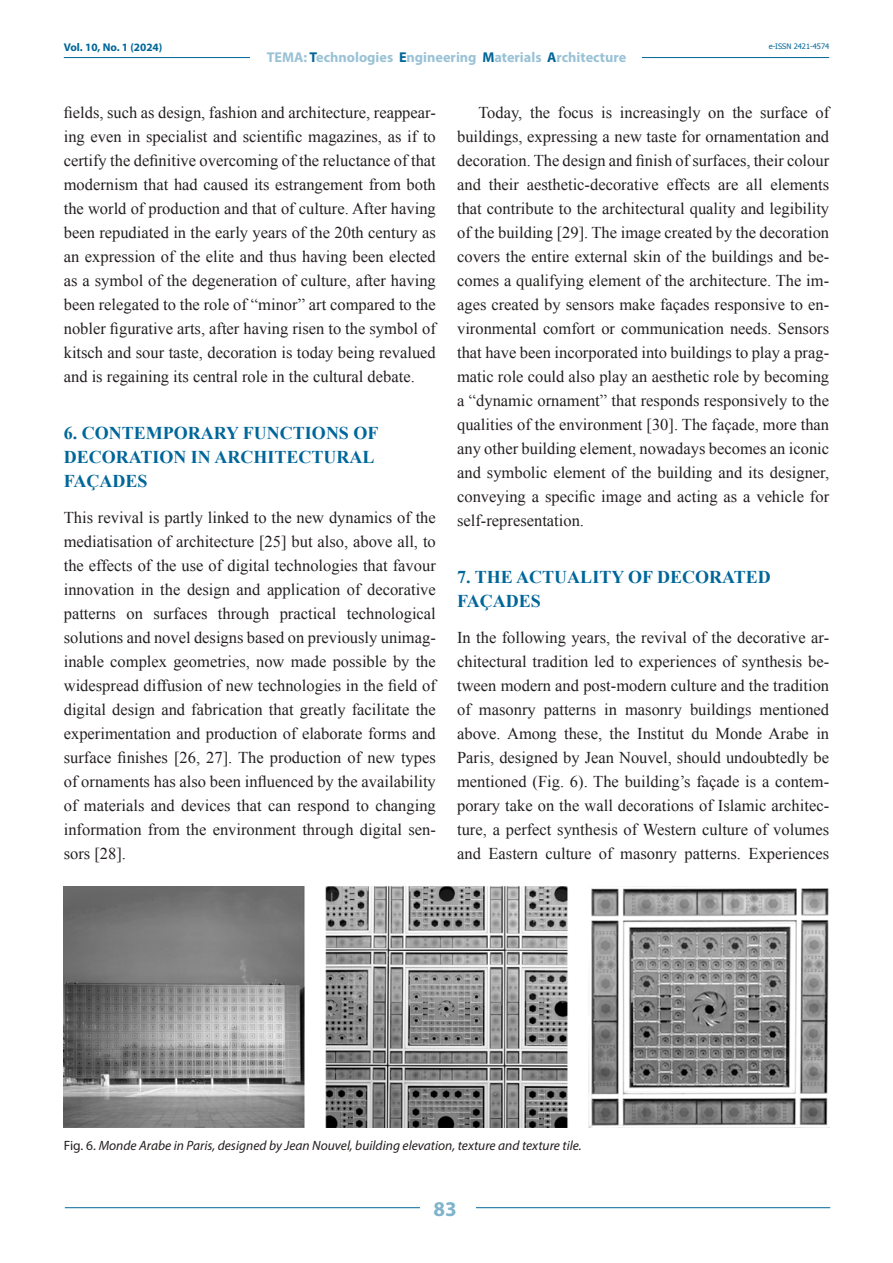
<style>
.page{position:relative;width:893px;height:1263px;background:#fff}
.page>*{position:absolute;margin:0;border:0;box-sizing:border-box;transform-origin:0 0}
.t1{font:700 21px "Myriad Pro";color:#80b3cc}
.t2{font:700 18px/24px "Times New Roman";color:#069}
.t3{font:16.5px/24px "Times New Roman";color:#241f1f;text-align:justify}
.t4{font:700 14.25px "Myriad Pro";color:#99c2d6}
.t5{font:italic 13.5px "Myriad Pro";color:#241f1f}
.t6{font:700 11.25px "Myriad Pro";color:#069}
.t7{font:7.5px "Tahoma";color:#069}
.s1{color:#069}
.s2{font-style:normal}
</style>
<div class="page">
<hr style="left:64px;top:57px;width:765px;height:1px;background:#069">
<div style="left:251px;top:48px;width:391px;height:17px;background:#fff"></div>
<hr style="left:65px;top:1207px;width:765px;height:1px;background:#069">
<div style="left:420px;top:1195px;width:55px;height:25px;background:#fff"></div>
<img style="left:64px;top:887px;width:765px;height:240px">
<p class="t6" style="left:64px;top:40px;width:100px">Vol. 10, No. 1 (2024)</p>
<p class="t4" style="left:267px;top:48px;width:361px">TEMA: <span class="s1">T</span>echnologies <span class="s1">E</span>ngineering <span class="s1">M</span>aterials <span class="s1">A</span>rchitecture</p>
<p class="t7" style="left:769px;top:41px;width:62px">e-ISSN 2421-4574</p>
<p class="t3" style="left:64px;top:100px;width:374px">fields, such as design, fashion and architecture, reappear&shy;ing even in specialist and scientific magazines, as if to certify the definitive overcoming of the reluctance of that modernism that had caused its estrangement from both the world of production and that of culture. After having been repudiated in the early years of the 20th century as an expression of the elite and thus having been elected as a symbol of the degeneration of culture, after having been relegated to the role of “minor” art compared to the nobler figurative arts, after having risen to the symbol of kitsch and sour taste, decoration is today being revalued and is regaining its central role in the cultural debate.</p>
<p class="t2" style="left:64px;top:420px;width:316px">6. CONTEMPORARY FUNCTIONS OF<br>DECORATION IN ARCHITECTURAL<br>FAÇADES</p>
<p class="t3" style="left:64px;top:505px;width:374px">This revival is partly linked to the new dynamics of the mediatisation of architecture [25] but also, above all, to the effects of the use of digital technologies that favour innovation in the design and application of decorative patterns on surfaces through practical technological solutions and novel designs based on previously unimag&shy;inable complex geometries, now made possible by the widespread diffusion of new technologies in the field of digital design and fabrication that greatly facilitate the experimentation and production of elaborate forms and surface finishes [26, 27]. The production of new types of ornaments has also been influenced by the availability of materials and devices that can respond to changing information from the environment through digital sen&shy;sors [28].</p>
<p class="t3" style="left:457px;top:100px;width:374px;text-indent:21px">Today, the focus is increasingly on the surface of buildings, expressing a new taste for ornamentation and decoration. The design and finish of surfaces, their colour and their aesthetic-decorative effects are all elements that contribute to the architectural quality and legibility of the building [29]. The image created by the decoration covers the entire external skin of the buildings and be&shy;comes a qualifying element of the architecture. The im&shy;ages created by sensors make façades responsive to en&shy;vironmental comfort or communication needs. Sensors that have been incorporated into buildings to play a prag&shy;matic role could also play an aesthetic role by becoming a “dynamic ornament” that responds responsively to the qualities of the environment [30]. The façade, more than any other building element, nowadays becomes an iconic and symbolic element of the building and its designer, conveying a specific image and acting as a vehicle for self-representation.</p>
<p class="t2" style="left:457px;top:564px;width:315px">7. THE ACTUALITY OF DECORATED<br>FAÇADES</p>
<p class="t3" style="left:457px;top:625px;width:374px">In the following years, the revival of the decorative ar&shy;chitectural tradition led to experiences of synthesis be&shy;tween modern and post-modern culture and the tradition of masonry patterns in masonry buildings mentioned above. Among these, the Institut du Monde Arabe in Paris, designed by Jean Nouvel, should undoubtedly be mentioned (Fig. 6). The building’s façade is a contem&shy;porary take on the wall decorations of Islamic architec&shy;ture, a perfect synthesis of Western culture of volumes and Eastern culture of masonry patterns. Experiences</p>
<p class="t5" style="left:64px;top:1137px;width:519px"><span class="s2">Fig. 6.</span> Monde Arabe in Paris, designed by Jean Nouvel, building elevation, texture and texture tile.</p>
<p class="t1" style="left:434px;top:1195px;width:25px">83</p>
</div>
